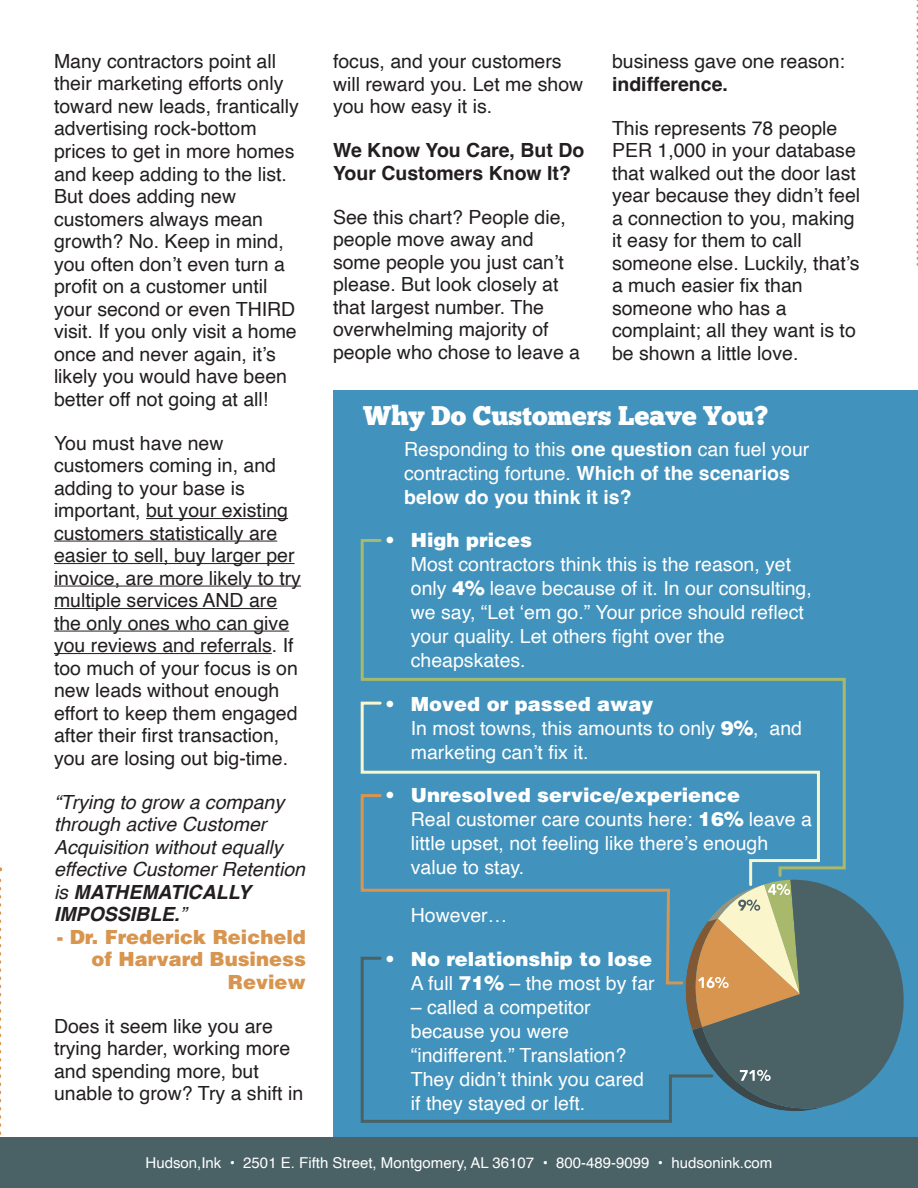
<style>
.page{position:relative;width:918px;height:1188px;background:#fff}
.page>*{position:absolute;margin:0;border:0;box-sizing:border-box;transform-origin:0 0}
.t1{font:27px "Chunk Five";color:#fff}
.t2{font:19.5px/22.5px "Helvetica";color:#231f20}
.t3{font:19.5px/24px "Helvetica";color:#fff}
.t4{font:italic 19.5px/22.5px "Helvetica";color:#231f20}
.t5{font:700 19.5px/24px "Helvetica";color:#fff}
.t6{font:900 19.5px/24px "Helvetica";color:#fff;text-align:right}
.t7{font:700 19.5px/22.5px "Helvetica";color:#231f20}
.t8{font:900 19.5px/22.5px "Helvetica";color:#d8954f;text-align:right}
.t9{font:15px "Helvetica";color:#fff}
.s1{font-weight:700}
.s2{font-weight:400}
.s3{font-weight:900}
</style>
<div class="page">
<svg style="left:0;top:867px;width:1px;height:268px"></svg>
<div style="left:333px;top:391px;width:585px;height:761px;background:#4192bc"></div>
<svg style="left:916px;top:0;width:2px;height:266px"></svg>
<hr style="left:146px;top:518px;width:142px;height:1px;background:#231f20">
<hr style="left:54px;top:541px;width:223px;height:1px;background:#231f20">
<hr style="left:54px;top:563px;width:241px;height:1px;background:#231f20">
<hr style="left:54px;top:586px;width:247px;height:1px;background:#231f20">
<hr style="left:54px;top:608px;width:223px;height:1px;background:#231f20">
<hr style="left:54px;top:631px;width:235px;height:1px;background:#231f20">
<hr style="left:54px;top:653px;width:218px;height:1px;background:#231f20">
<svg style="left:360px;top:539px;width:486px;height:331px"></svg>
<svg style="left:360px;top:700px;width:461px;height:178px"></svg>
<svg style="left:360px;top:793px;width:325px;height:162px"></svg>
<svg style="left:360px;top:955px;width:320px;height:168px"></svg>
<svg style="left:749px;top:878px;width:155px;height:227px;fill:#4a6166"></svg>
<svg style="left:680px;top:880px;width:151px;height:231px"></svg>
<div style="left:0;top:1137px;width:918px;height:51px;background:#4a6166"></div>
<p class="t2" style="left:54px;top:50px;width:246px">Many contractors point all their marketing efforts only toward new leads, frantically advertising rock-bottom prices to get in more homes and keep adding to the list.<br>But does adding new customers always mean growth? No. Keep in mind, you often don’t even turn a profit on a customer until your second or even THIRD visit. If you only visit a home once and never again, it’s likely you would have been better off not going at all!</p>
<p class="t2" style="left:54px;top:432px;width:249px">You must have new customers coming in, and adding to your base is important, but your existing customers statistically are easier to sell, buy larger per invoice, are more likely to try multiple services AND are the only ones who can give you reviews and referrals. If too much of your focus is on new leads without enough effort to keep them engaged after their first transaction, you are losing out big-time.</p>
<p class="t4" style="left:54px;top:791px;width:253px">“Trying to grow a company through active Customer<br>Acquisition without equally effective Customer Retention is <span class="s1">MATHEMATICALLY<br>IMPOSSIBLE.</span>”</p>
<p class="t8" style="left:57px;top:925px;width:251px">- Dr. Frederick Reicheld of Harvard Business<br>Review</p>
<p class="t2" style="left:54px;top:1015px;width:251px">Does it seem like you are trying harder, working more and spending more, but unable to grow? Try a shift in</p>
<p class="t2" style="left:333px;top:51px;width:252px">focus, and your customers will reward you. Let me show you how easy it is.</p>
<p class="t7" style="left:333px;top:141px;width:253px">We Know You Care, But Do<br>Your Customers Know It?</p>
<p class="t2" style="left:333px;top:206px;width:249px">See this chart? People die, people move away and some people you just can’t please. But look closely at that largest number. The overwhelming majority of people who chose to leave a</p>
<p class="t2" style="left:612px;top:51px;width:235px">business gave one reason:</p>
<p class="t7" style="left:612px;top:75px;width:117px">indifference.</p>
<p class="t2" style="left:612px;top:117px;width:250px">This represents 78 people<br>PER 1,000 in your database that walked out the door last year because they didn’t feel a connection to you, making it easy for them to call someone else. Luckily, that’s a much easier fix than someone who has a complaint; all they want is to be shown a little love.</p>
<h1 class="t1" style="left:364px;top:400px;width:406px">Why Do Customers Leave You?</h1>
<p class="t5" style="left:404px;top:439px;width:407px"><span class="s2">Responding to this</span> one question <span class="s2">can fuel your contracting fortune.</span> Which of the scenarios below do you think it is?</p>
<p class="t6" style="left:385px;top:528px;width:149px">• High prices</p>
<p class="t3" style="left:411px;top:553px;width:403px">Most contractors think this is the reason, yet only <span class="s3">4%</span> leave because of it. In our consulting, we say, “Let ‘em go.” Your price should reflect your quality. Let others fight over the cheapskates.</p>
<p class="t3" style="left:411px;top:693px;width:393px;text-indent:-26px"><span class="s3">• Moved or passed away<br></span>In most towns, this amounts to only <span class="s3">9%</span>, and marketing can’t fix it.</p>
<p class="t3" style="left:411px;top:784px;width:403px;text-indent:-26px"><span class="s3">• Unresolved service/experience<br></span>Real customer care counts here: <span class="s3">16%</span> leave a little upset, not feeling like there’s enough value to stay.</p>
<p class="t3" style="left:411px;top:904px;width:98px">However…</p>
<p class="t6" style="left:385px;top:946px;width:271px">• No relationship to lose<br><span class="s2">A full</span> 71% <span class="s2">– the most by far</span></p>
<p class="t3" style="left:411px;top:995px;width:235px">– called a competitor because you were “indifferent.” Translation?<br>They didn’t think you cared if they stayed or left.</p>
<p class="t9" style="left:146px;top:1151px;width:628px">Hudson,Ink • 2501 E. Fifth Street, Montgomery, AL 36107 • 800-489-9099 • hudsonink.com</p>
</div>
